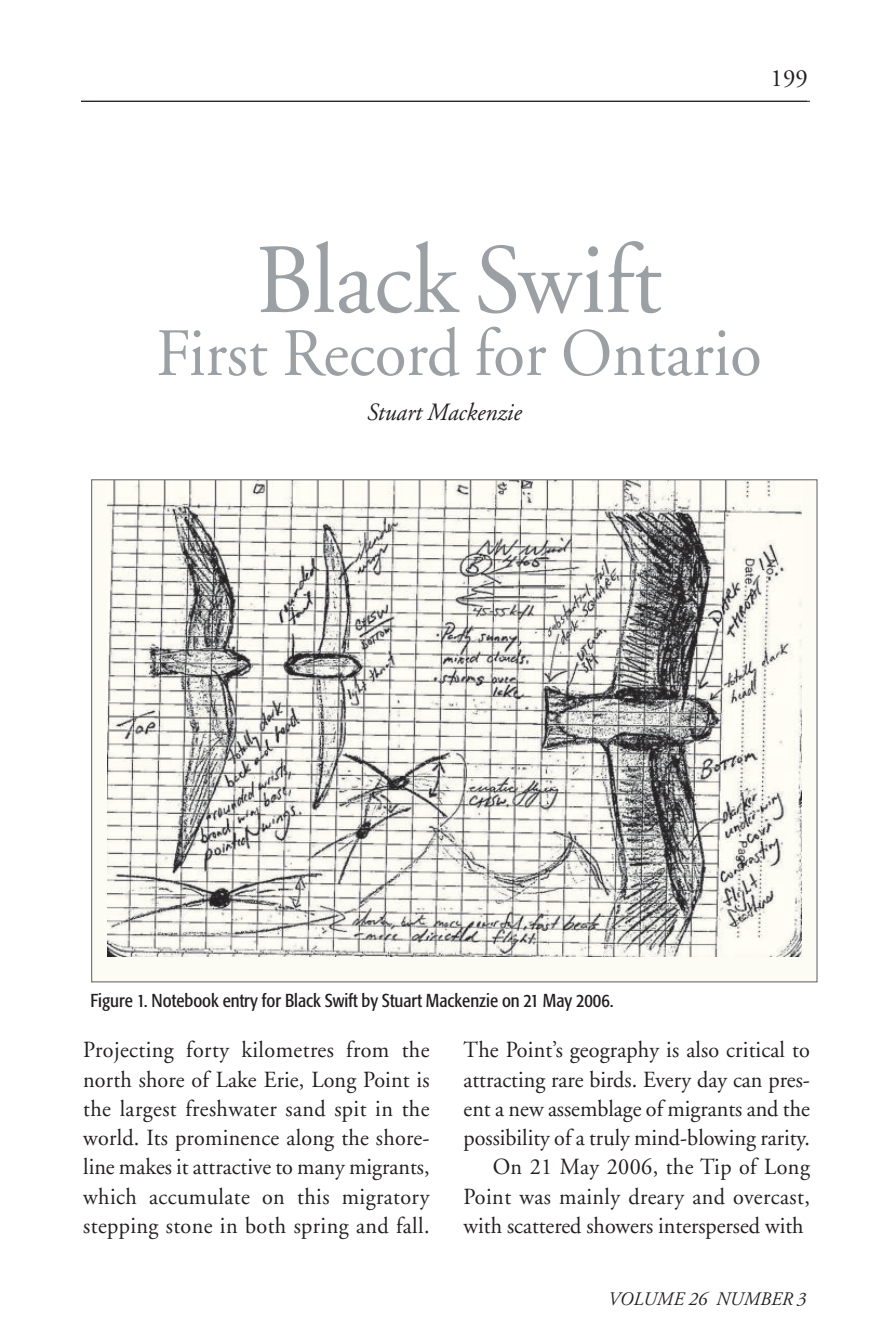
<style>
.page{position:relative;width:891px;height:1337px;background:#fff}
.page>*{position:absolute;margin:0;border:0;box-sizing:border-box;transform-origin:0 0}
.t1{font:99px "Adobe Garamond";color:#9ba0a5;scale:.96 1}
.t2{font:67.5px "Adobe Garamond";color:#9ba0a5;scale:.96 1}
.t3{font:italic 24.75px "Adobe Garamond";color:#231f20;scale:.96 1}
.t4{font:24.75px "Adobe Garamond";color:#231f20}
.t5{font:22.95px/29.2px "Adobe Garamond";color:#231f20;text-align:justify;scale:.96 1}
.t6{font:italic 19.12px "Adobe Garamond";letter-spacing:.01em;color:#231f20}
.t7{font:condensed 18.45px "Formata";color:#231f20}
</style>
<div class="page">
<hr style="left:81px;top:101px;width:729px;height:1px;background:#231f20">
<div style="left:92px;top:480px;width:724px;height:501px;background:#fdfcf4"></div>
<img style="left:107px;top:481px;width:695px;height:475px">
<p class="t4" style="left:771px;top:69px;width:39px">199</p>
<h1 class="t1" style="left:256px;top:241px;width:425px">Black Swift</h1>
<h2 class="t2" style="left:156px;top:327px;width:632px">First Record for Ontario</h2>
<p class="t3" style="left:366px;top:402px;width:162px">Stuart Mackenzie</p>
<p class="t7" style="left:90px;top:993px;width:525px">Figure 1. Notebook entry for Black Swift by Stuart Mackenzie on 21 May 2006.</p>
<p class="t5" style="left:83px;top:1037px;width:362px">Projecting forty kilometres from the north shore of Lake Erie, Long Point is the largest freshwater sand spit in the world. Its prominence along the shore&shy;line makes it attractive to many migrants, which accumulate on this migratory stepping stone in both spring and fall.</p>
<p class="t5" style="left:464px;top:1037px;width:362px;text-align:right">The Point’s geography is also critical to attracting rare birds. Every day can pres&shy;ent a new assemblage of migrants and the possibility of a truly mind-blowing rarity.<br>On 21 May 2006, the Tip of Long Point was mainly dreary and overcast, with scattered showers interspersed with</p>
<p class="t6" style="left:608px;top:1291px;width:200px">VOLUME 26 NUMBER 3</p>
</div>
